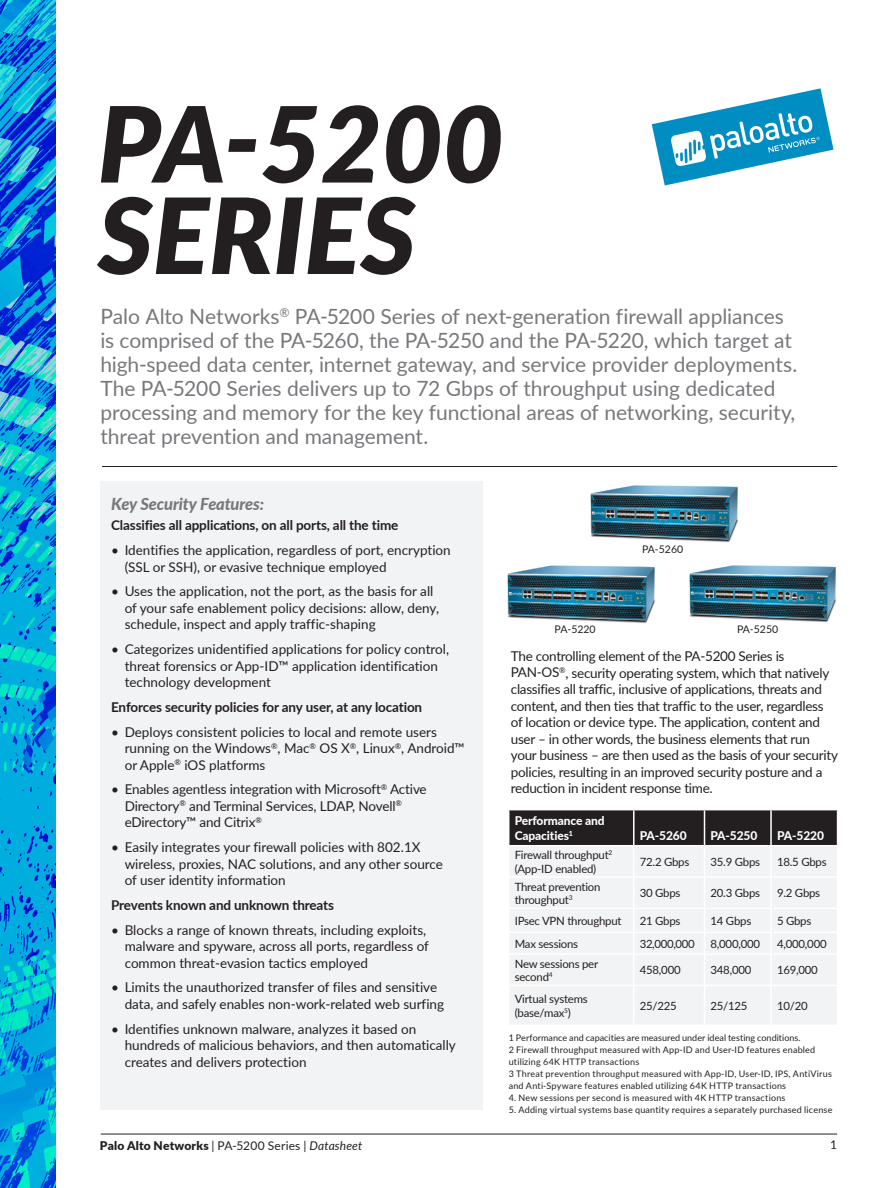
<style>
.page{position:relative;width:891px;height:1188px;background:#fff}
.page>*{position:absolute;margin:0;border:0;box-sizing:border-box;transform-origin:0 0}
.t1{font:italic 900 105px/91.5px "Lato";color:#231f20}
.t2{font:21px/24px "Lato";letter-spacing:-.005em;color:#76787b}
.t3{font:italic 800 16.5px "Lato";letter-spacing:-.01em;color:#76787b}
.t4{font:13.5px/16.5px "Lato";color:#231f20}
.t5{font:13.5px/16.5px "Lato";letter-spacing:-.02em;color:#231f20}
.t6{font:700 13.5px "Lato";letter-spacing:-.01em;color:#231f20}
.t7{font:800 12px/14.4px "Lato";letter-spacing:-.01em;color:#fff}
.t8{font:900 12px "Lato";letter-spacing:.015em;color:#231f20}
.t9{font:12px "Lato";color:#231f20}
.t10{font:11.4px/13.5px "Lato";letter-spacing:-.02em;color:#231f20}
.t11{font:10.5px "Lato";color:#231f20}
.t12{font:9px/12px "Lato";letter-spacing:.025em;color:#231f20}
.s1{font-weight:400}
.s2{font-weight:400;font-style:italic}
</style>
<div class="page">
<hr style="left:101px;top:1134px;width:736px;height:1px;background:#231f20">
<img style="left:0;top:0;width:55px;height:1188px">
<svg style="left:652px;top:88px;width:182px;height:97px"></svg>
<div style="left:100px;top:481px;width:382px;height:629px;background:#f2f3f4"></div>
<hr style="left:102px;top:466px;width:735px;height:1px;background:#231f20">
<div style="left:509px;top:810px;width:328px;height:35px;background:#231f20"></div>
<div style="left:510px;top:847px;width:327px;height:177px;background:#f2f3f4"></div>
<hr style="left:633px;top:810px;width:2px;height:35px;background:#fff">
<hr style="left:704px;top:810px;width:1px;height:35px;background:#fff">
<hr style="left:770px;top:810px;width:2px;height:35px;background:#fff">
<hr style="left:633px;top:846px;width:2px;height:30px;background:#fff">
<hr style="left:704px;top:846px;width:1px;height:30px;background:#fff">
<hr style="left:770px;top:846px;width:2px;height:30px;background:#fff">
<hr style="left:508px;top:876px;width:126px;height:2px;background:#fff">
<hr style="left:634px;top:876px;width:71px;height:2px;background:#fff">
<hr style="left:633px;top:878px;width:2px;height:30px;background:#fff">
<hr style="left:705px;top:876px;width:66px;height:2px;background:#fff">
<hr style="left:704px;top:878px;width:1px;height:30px;background:#fff">
<hr style="left:771px;top:876px;width:67px;height:2px;background:#fff">
<hr style="left:770px;top:878px;width:2px;height:30px;background:#fff">
<hr style="left:508px;top:908px;width:126px;height:1px;background:#fff">
<hr style="left:634px;top:908px;width:71px;height:1px;background:#fff">
<hr style="left:633px;top:909px;width:2px;height:23px;background:#fff">
<hr style="left:705px;top:908px;width:66px;height:1px;background:#fff">
<hr style="left:771px;top:908px;width:67px;height:1px;background:#fff">
<hr style="left:770px;top:909px;width:2px;height:23px;background:#fff">
<hr style="left:508px;top:932px;width:126px;height:1px;background:#fff">
<hr style="left:634px;top:932px;width:71px;height:1px;background:#fff">
<hr style="left:633px;top:933px;width:2px;height:20px;background:#fff">
<hr style="left:508px;top:953px;width:126px;height:2px;background:#fff">
<hr style="left:634px;top:953px;width:71px;height:2px;background:#fff">
<hr style="left:633px;top:955px;width:2px;height:30px;background:#fff">
<hr style="left:704px;top:955px;width:1px;height:30px;background:#fff">
<hr style="left:770px;top:955px;width:2px;height:30px;background:#fff">
<hr style="left:705px;top:932px;width:66px;height:1px;background:#fff">
<svg style="left:704px;top:909px;width:1px;height:44px"></svg>
<hr style="left:771px;top:932px;width:67px;height:1px;background:#fff">
<hr style="left:770px;top:933px;width:2px;height:20px;background:#fff">
<hr style="left:705px;top:953px;width:66px;height:2px;background:#fff">
<hr style="left:771px;top:953px;width:67px;height:2px;background:#fff">
<hr style="left:508px;top:985px;width:126px;height:1px;background:#fff">
<hr style="left:634px;top:985px;width:71px;height:1px;background:#fff">
<hr style="left:633px;top:986px;width:2px;height:39px;background:#fff">
<hr style="left:705px;top:985px;width:66px;height:1px;background:#fff">
<hr style="left:704px;top:986px;width:1px;height:39px;background:#fff">
<hr style="left:771px;top:985px;width:67px;height:1px;background:#fff">
<hr style="left:770px;top:986px;width:2px;height:39px;background:#fff">
<img style="left:590px;top:485px;width:149px;height:58px">
<img style="left:689px;top:565px;width:148px;height:58px">
<img style="left:507px;top:565px;width:148px;height:58px">
<h1 class="t1" style="left:98px;top:94px;width:407px">PA-5200<br>SERIES</h1>
<p class="t2" style="left:100px;top:303px;width:699px">Palo Alto Networks<sup>®</sup> PA-5200 Series of next-generation firewall appliances is comprised of the PA-5260, the PA-5250 and the PA-5220, which target at high-speed data center, internet gateway, and service provider deployments.<br>The PA-5200 Series delivers up to 72 Gbps of throughput using dedicated processing and memory for the key functional areas of networking, security, threat prevention and management.</p>
<p class="t3" style="left:111px;top:491px;width:154px">Key Security Features:</p>
<p class="t6" style="left:111px;top:515px;width:289px">Classifies all applications, on all ports, all the time</p>
<p class="t4" style="left:125px;top:541px;width:328px;text-indent:-14px">• Identifies the application, regardless of port, encryption (SSL or SSH), or evasive technique employed</p>
<p class="t4" style="left:125px;top:583px;width:316px;text-indent:-14px">• Uses the application, not the port, as the basis for all of your safe enablement policy decisions: allow, deny, schedule, inspect and apply traffic-shaping</p>
<p class="t4" style="left:125px;top:640px;width:326px;text-indent:-14px">• Categorizes unidentified applications for policy control, threat forensics or App-ID™ application identification technology development</p>
<p class="t6" style="left:111px;top:697px;width:313px">Enforces security policies for any user, at any location</p>
<p class="t4" style="left:125px;top:723px;width:342px;text-indent:-14px">• Deploys consistent policies to local and remote users running on the Windows<sup>®</sup>, Mac<sup>®</sup> OS X<sup>®</sup>, Linux<sup>®</sup>, Android™ or Apple<sup>®</sup> iOS platforms</p>
<p class="t4" style="left:125px;top:781px;width:304px;text-indent:-13px">• Enables agentless integration with Microsoft<sup>®</sup> Active<br>Directory<sup>®</sup> and Terminal Services, LDAP, Novell<sup>® </sup>eDirectory™ and Citrix<sup>®</sup></p>
<p class="t4" style="left:125px;top:838px;width:320px;text-indent:-14px">• Easily integrates your firewall policies with 802.1X wireless, proxies, NAC solutions, and any other source of user identity information</p>
<p class="t6" style="left:111px;top:895px;width:224px">Prevents known and unknown threats</p>
<p class="t4" style="left:125px;top:921px;width:306px;text-indent:-14px">• Blocks a range of known threats, including exploits, malware and spyware, across all ports, regardless of common threat-evasion tactics employed</p>
<p class="t4" style="left:125px;top:979px;width:321px;text-indent:-14px">• Limits the unauthorized transfer of files and sensitive data, and safely enables non-work-related web surfing</p>
<p class="t4" style="left:125px;top:1020px;width:333px;text-indent:-14px">• Identifies unknown malware, analyzes it based on hundreds of malicious behaviors, and then automatically creates and delivers protection</p>
<p class="t11" style="left:642px;top:541px;width:43px">PA-5260</p>
<p class="t11" style="left:555px;top:622px;width:43px">PA-5220</p>
<p class="t11" style="left:737px;top:622px;width:43px">PA-5250</p>
<p class="t5" style="left:511px;top:647px;width:329px">The controlling element of the PA-5200 Series is PAN-OS<sup>®</sup>, security operating system, which that natively classifies all traffic, inclusive of applications, threats and content, and then ties that traffic to the user, regardless of location or device type. The application, content and user – in other words, the business elements that run your business – are then used as the basis of your security policies, resulting in an improved security posture and a reduction in incident response time.</p>
<p class="t7" style="left:515px;top:813px;width:92px">Performance and<br>Capacities<sup>1</sup></p>
<p class="t7" style="left:640px;top:828px;width:48px">PA-5260</p>
<p class="t7" style="left:711px;top:828px;width:48px">PA-5250</p>
<p class="t7" style="left:777px;top:828px;width:48px">PA-5220</p>
<p class="t10" style="left:515px;top:848px;width:99px">Firewall throughput<sup>2 </sup>(App-ID enabled)</p>
<p class="t10" style="left:640px;top:855px;width:51px">72.2 Gbps</p>
<p class="t10" style="left:711px;top:855px;width:51px">35.9 Gbps</p>
<p class="t10" style="left:777px;top:855px;width:51px">18.5 Gbps</p>
<p class="t10" style="left:515px;top:879px;width:87px">Threat prevention throughput<sup>3</sup></p>
<p class="t10" style="left:640px;top:886px;width:42px">30 Gbps</p>
<p class="t10" style="left:711px;top:886px;width:51px">20.3 Gbps</p>
<p class="t10" style="left:777px;top:886px;width:45px">9.2 Gbps</p>
<p class="t10" style="left:515px;top:914px;width:108px">IPsec VPN throughput</p>
<p class="t10" style="left:640px;top:914px;width:42px">21 Gbps</p>
<p class="t10" style="left:711px;top:914px;width:42px">14 Gbps</p>
<p class="t10" style="left:777px;top:914px;width:36px">5 Gbps</p>
<p class="t10" style="left:515px;top:936px;width:65px">Max sessions</p>
<p class="t10" style="left:640px;top:936px;width:56px">32,000,000</p>
<p class="t10" style="left:711px;top:936px;width:51px">8,000,000</p>
<p class="t10" style="left:777px;top:936px;width:51px">4,000,000</p>
<p class="t10" style="left:515px;top:956px;width:85px">New sessions per second<sup>4</sup></p>
<p class="t10" style="left:640px;top:963px;width:42px">458,000</p>
<p class="t10" style="left:711px;top:963px;width:42px">348,000</p>
<p class="t10" style="left:777px;top:963px;width:42px">169,000</p>
<p class="t10" style="left:515px;top:992px;width:75px">Virtual systems (base/max<sup>5</sup>)</p>
<p class="t10" style="left:640px;top:999px;width:39px">25/225</p>
<p class="t10" style="left:711px;top:999px;width:39px">25/125</p>
<p class="t10" style="left:777px;top:999px;width:32px">10/20</p>
<p class="t12" style="left:509px;top:1031px;width:325px">1 Performance and capacities are measured under ideal testing conditions.<br>2 Firewall throughput measured with App-ID and User-ID features enabled utilizing 64K HTTP transactions<br>3 Threat prevention throughput measured with App-ID, User-ID, IPS, AntiVirus and Anti-Spyware features enabled utilizing 64K HTTP transactions</p>
<p class="t12" style="left:509px;top:1091px;width:278px">4. New sessions per second is measured with 4K HTTP transactions</p>
<p class="t12" style="left:509px;top:1103px;width:325px">5. Adding virtual systems base quantity requires a separately purchased license</p>
<p class="t8" style="left:100px;top:1137px;width:264px">Palo Alto Networks <span class="s1">| PA-5200 Series</span> <span class="s2">| Datasheet</span></p>
<p class="t9" style="left:830px;top:1136px;width:8px">1</p>
</div>
